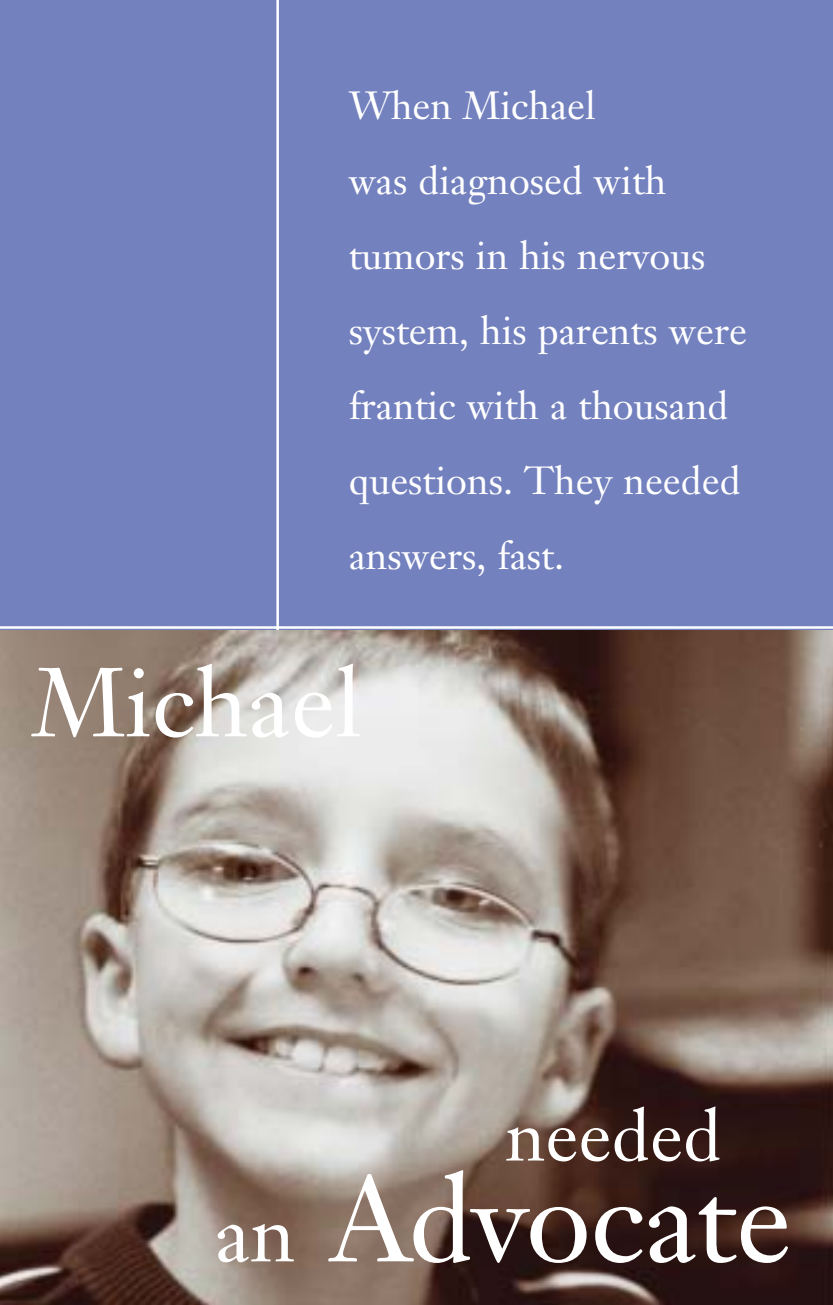
<style>
.page{position:relative;width:833px;height:1305px;background:#fff}
.page>*{position:absolute;margin:0;border:0;box-sizing:border-box;transform-origin:0 0}
.t1{font:120.75px "Janson Text";letter-spacing:-.01em;color:#fff}
.t2{font:96px "Janson Text";color:#fff}
.t3{font:71.5px "Janson Text";color:#fff}
.t4{font:38.75px/75px "Janson Text";color:#fff}
.s1{font-size:80.5px}
</style>
<div class="page">
<div style="left:0;top:0;width:832px;height:1305px;background:#7381be"></div>
<hr style="left:276px;top:0;width:3px;height:650px;background:#fff">
<img style="left:0;top:630px;width:832px;height:675px">
<hr style="left:0;top:626px;width:832px;height:3px;background:#fff">
<p class="t4" style="left:348px;top:72px;width:400px">When Michael<br>was diagnosed with tumors in his nervous system, his parents were frantic with a thousand questions. They needed answers, fast.</p>
<h2 class="t2" style="left:33px;top:663px;width:330px">Michael</h2>
<h3 class="t3" style="left:505px;top:1106px;width:217px">needed</h3>
<h1 class="t1" style="left:215px;top:1170px;width:578px"><span class="s1">an</span> Advocate</h1>
</div>
